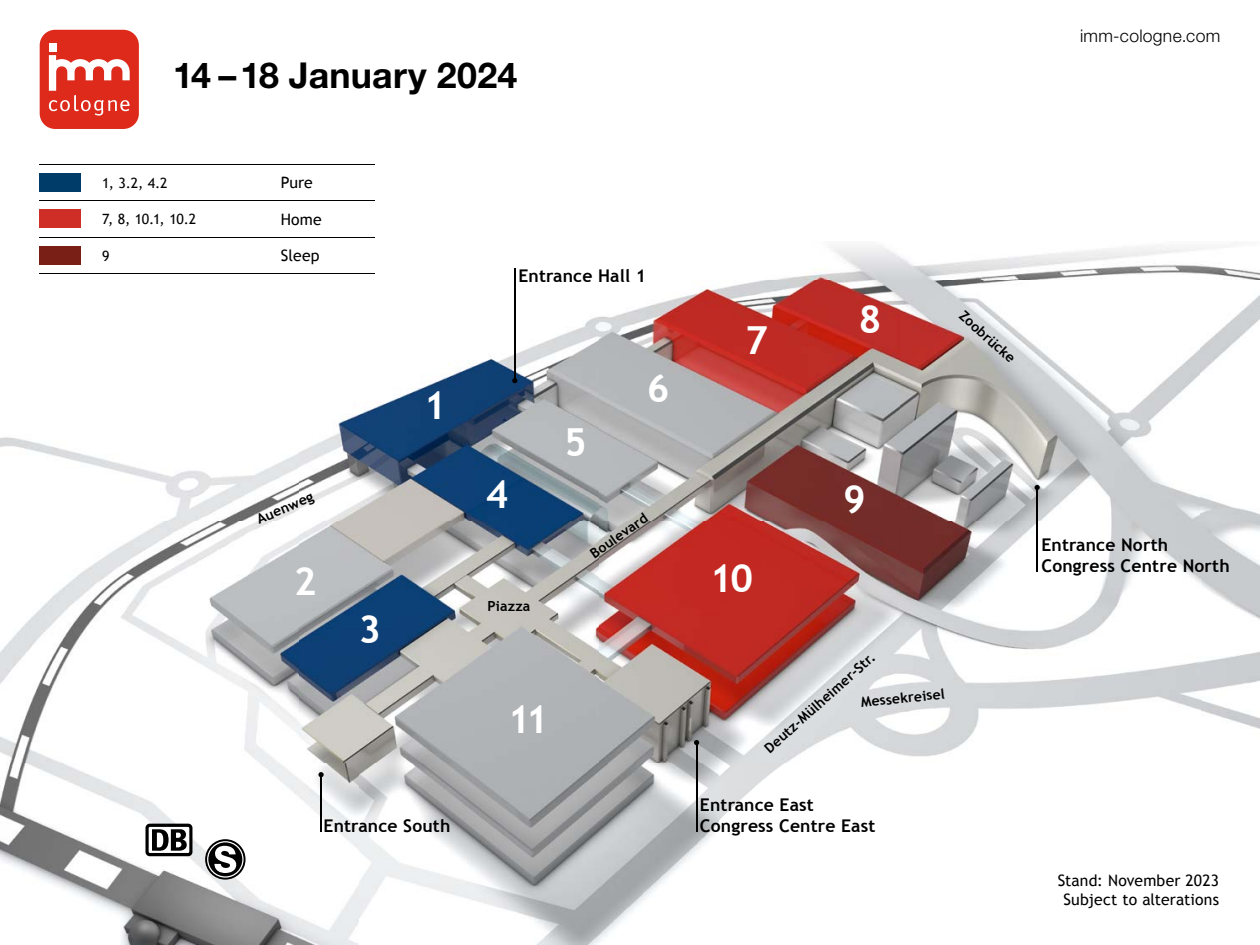
<style>
.page{position:relative;width:1260px;height:945px;background:#fff}
.page>*{position:absolute;margin:0;border:0;box-sizing:border-box;transform-origin:0 0}
.t1{font:700 38.68px "Trebuchet MS";color:#fff}
.t2{font:700 35.7px "Helvetica Neue LT Std";letter-spacing:.005em;color:#000}
.t3{font:700 17.5px/21px "Trebuchet MS";letter-spacing:.01em;color:#000}
.t4{font:300 17.5px "Helvetica Neue LT Std";letter-spacing:.015em;color:#000}
.t5{font:15.75px/18.9px "Trebuchet MS";letter-spacing:.01em;color:#000;text-align:center}
.t6{font:14.17px "Trebuchet MS";color:#000}
.t7{font:700 14px "Trebuchet MS";letter-spacing:.01em;color:#000}
</style>
<div class="page">
<img style="left:0;top:246px;width:1260px;height:699px">
<hr style="left:696px;top:743px;width:1px;height:89px;background:#000">
<svg style="left:694px;top:740px;width:5px;height:5px"></svg>
<hr style="left:320px;top:775px;width:2px;height:57px;background:#000">
<svg style="left:318px;top:772px;width:6px;height:5px"></svg>
<hr style="left:514px;top:268px;width:1px;height:113px;background:#000">
<svg style="left:512px;top:378px;width:5px;height:5px"></svg>
<hr style="left:1036px;top:488px;width:2px;height:84px;background:#000">
<svg style="left:1035px;top:485px;width:5px;height:5px"></svg>
<svg style="left:145px;top:824px;width:47px;height:32px"></svg>
<div style="left:149px;top:827px;width:40px;height:26px;background:#fff"></div>
<svg style="left:152px;top:829px;width:35px;height:22px"></svg>
<svg style="left:205px;top:839px;width:41px;height:41px"></svg>
<div style="left:40px;top:30px;width:99px;height:99px;background:#dd2a1b;border-radius:16px"></div>
<div style="left:49px;top:43px;width:7px;height:8px;background:#fff"></div>
<svg style="left:49px;top:55px;width:81px;height:61px"></svg>
<hr style="left:40px;top:164px;width:62px;height:1px;background:#000">
<hr style="left:102px;top:164px;width:179px;height:1px;background:#000">
<hr style="left:281px;top:164px;width:94px;height:1px;background:#000">
<hr style="left:40px;top:200px;width:62px;height:1px;background:#000">
<hr style="left:102px;top:200px;width:179px;height:1px;background:#000">
<hr style="left:281px;top:200px;width:94px;height:1px;background:#000">
<hr style="left:40px;top:237px;width:62px;height:1px;background:#000">
<hr style="left:102px;top:237px;width:179px;height:1px;background:#000">
<hr style="left:281px;top:237px;width:94px;height:1px;background:#000">
<hr style="left:40px;top:274px;width:62px;height:1px;background:#000">
<hr style="left:102px;top:274px;width:179px;height:1px;background:#000">
<hr style="left:281px;top:274px;width:94px;height:1px;background:#000">
<div style="left:40px;top:174px;width:41px;height:18px;background:#003c6a"></div>
<div style="left:40px;top:210px;width:41px;height:18px;background:#ce2e25"></div>
<div style="left:40px;top:246px;width:41px;height:19px;background:#7a1f15"></div>
<h2 class="t2" style="left:173px;top:54px;width:345px">14 – 18 January 2024</h2>
<p class="t4" style="left:1080px;top:25px;width:142px">imm-cologne.com</p>
<p class="t6" style="left:102px;top:174px;width:67px">1, 3.2, 4.2</p>
<p class="t5" style="left:281px;top:173px;width:34px">Pure</p>
<p class="t6" style="left:102px;top:211px;width:96px">7, 8, 10.1, 10.2</p>
<p class="t5" style="left:281px;top:210px;width:42px">Home</p>
<p class="t6" style="left:102px;top:247px;width:9px">9</p>
<p class="t5" style="left:281px;top:246px;width:40px">Sleep</p>
<p class="t7" style="left:254px;top:511px;width:62px;rotate:-23deg">Auenweg</p>
<h1 class="t1" style="left:294px;top:557px;width:24px">2</h1>
<h1 class="t1" style="left:358px;top:605px;width:24px">3</h1>
<h1 class="t1" style="left:424px;top:381px;width:24px">1</h1>
<p class="t3" style="left:518px;top:265px;width:129px">Entrance Hall 1</p>
<h1 class="t1" style="left:486px;top:470px;width:24px">4</h1>
<p class="t7" style="left:488px;top:597px;width:44px">Piazza</p>
<h1 class="t1" style="left:564px;top:418px;width:24px">5</h1>
<h1 class="t1" style="left:647px;top:365px;width:24px">6</h1>
<p class="t7" style="left:587px;top:548px;width:68px;rotate:-35deg">Boulevard</p>
<h1 class="t1" style="left:508px;top:695px;width:42px">11</h1>
<h1 class="t1" style="left:745px;top:316px;width:24px">7</h1>
<h1 class="t1" style="left:710px;top:554px;width:45px">10</h1>
<h1 class="t1" style="left:859px;top:295px;width:24px">8</h1>
<p class="t7" style="left:967px;top:307px;width:72px;rotate:42deg">Zoobrücke</p>
<h1 class="t1" style="left:843px;top:476px;width:24px">9</h1>
<p class="t7" style="left:761px;top:744px;width:144px;rotate:-42deg">Deutz-Mülheimer-Str.</p>
<p class="t7" style="left:860px;top:694px;width:86px;rotate:-6deg">Messekreisel</p>
<p class="t3" style="left:700px;top:794px;width:115px">Entrance East</p>
<p class="t3" style="left:324px;top:815px;width:128px">Entrance South</p>
<p class="t3" style="left:700px;top:815px;width:177px">Congress Centre East</p>
<p class="t3" style="left:1041px;top:534px;width:190px">Entrance North<br>Congress Centre North</p>
<p class="t5" style="left:1058px;top:872px;width:163px">Stand: November 2023<br>Subject to alterations</p>
</div>
